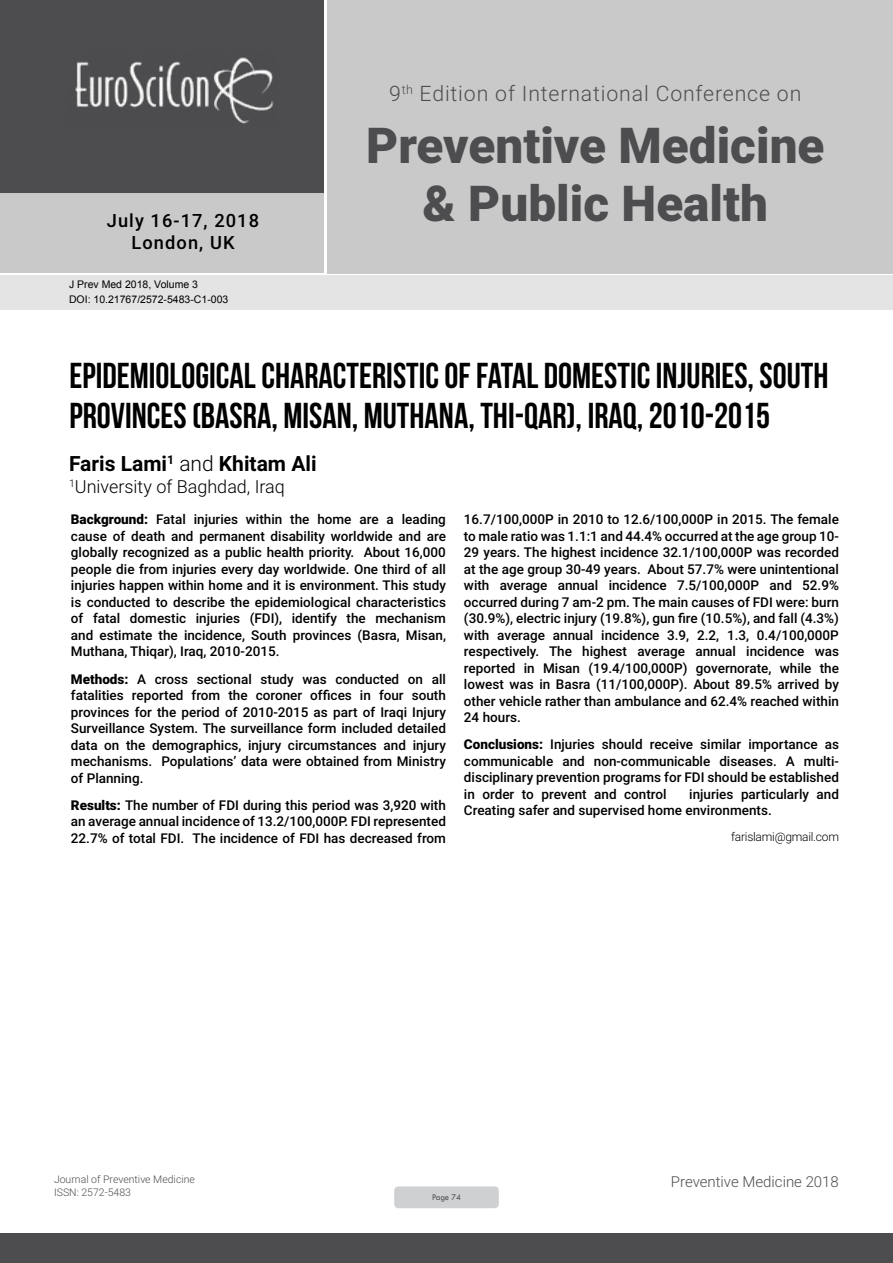
<style>
.page{position:relative;width:893px;height:1263px;background:#fff}
.page>*{position:absolute;margin:0;border:0;box-sizing:border-box;transform-origin:0 0}
.t1{font:900 49.5px/57px "Roboto";color:#4d4d4f;text-align:center}
.t2{font:36px/39.6px "Bebas Neue";color:#000}
.t3{font:300 21.3px "Roboto";letter-spacing:.04em;color:#4d4d4f}
.t4{font:700 21px "Roboto";color:#000}
.t5{font:500 18.3px/21.9px "Roboto";letter-spacing:.06em;color:#000;text-align:center}
.t6{font:300 18px "Roboto";color:#000}
.t7{font:300 15px "Roboto";color:#4d4d4f}
.t8{font:500 13.5px/16.5px "Roboto";color:#000;text-align:justify}
.t9{font:300 12px "Roboto";letter-spacing:-.02em;color:#000}
.t10{font:10.5px/14.4px "Arial";color:#000}
.t11{font:300 10.5px "Roboto";color:#4d4d4f}
.t12{font:9px "Tw Cen";letter-spacing:-.02em;color:#4d4d4f;scale:.95 1}
.s1{font-weight:300}
.s2{font-weight:900}
</style>
<div class="page">
<div style="left:0;top:0;width:323px;height:193px;background:#4d4d4f"></div>
<div style="left:1px;top:193px;width:323px;height:80px;background:#c9c9ca"></div>
<div style="left:327px;top:0;width:566px;height:273px;background:#c9c9ca"></div>
<img style="left:75px;top:57px;width:199px;height:67px">
<div style="left:0;top:1233px;width:893px;height:30px;background:#4d4d4f"></div>
<div style="left:1px;top:275px;width:892px;height:35px;background:#e4e4e4"></div>
<div style="left:394px;top:1186px;width:105px;height:22px;background:#cfd0d2;border-radius:4px"></div>
<h3 class="t5" style="left:107px;top:209px;width:154px">July 16-17, 2018<br>London, UK</h3>
<p class="t10" style="left:69px;top:278px;width:161px">J Prev Med 2018, Volume 3<br>DOI: 10.21767/2572-5483-C1-003</p>
<h3 class="t3" style="left:389px;top:78px;width:414px">9<sup>th</sup> Edition of International Conference on</h3>
<h1 class="t1" style="left:366px;top:116px;width:460px">Preventive Medicine &amp; Public Health</h1>
<h2 class="t2" style="left:69px;top:356px;width:760px">EPIDEMIOLOGICAL CHARACTERISTIC OF FATAL DOMESTIC INJURIES, SOUTH<br>PROVINCES (BASRA, MISAN, MUTHANA, THI-QAR), IRAQ, 2010-2015</h2>
<h3 class="t4" style="left:69px;top:449px;width:249px">Faris Lami<sup>1</sup> <span class="s1">and</span> Khitam Ali</h3>
<h3 class="t6" style="left:69px;top:474px;width:217px"><sup>1</sup>University of Baghdad, Iraq</h3>
<p class="t8" style="left:71px;top:511px;width:376px"><span class="s2">Background:</span> Fatal injuries within the home are a leading cause of death and permanent disability worldwide and are globally recognized as a public health priority. About 16,000 people die from injuries every day worldwide. One third of all injuries happen within home and it is environment. This study is conducted to describe the epidemiological characteristics of fatal domestic injuries (FDI), identify the mechanism and estimate the incidence, South provinces (Basra, Misan, Muthana, Thiqar), Iraq, 2010-2015.</p>
<p class="t8" style="left:71px;top:670px;width:376px"><span class="s2">Methods:</span> A cross sectional study was conducted on all fatalities reported from the coroner offices in four south provinces for the period of 2010-2015 as part of Iraqi Injury Surveillance System. The surveillance form included detailed data on the demographics, injury circumstances and injury mechanisms. Populations’ data were obtained from Ministry of Planning.</p>
<p class="t8" style="left:71px;top:796px;width:376px"><span class="s2">Results:</span> The number of FDI during this period was 3,920 with an average annual incidence of 13.2/100,000P. FDI represented 22.7% of total FDI. The incidence of FDI has decreased from</p>
<p class="t8" style="left:464px;top:511px;width:376px">16.7/100,000P in 2010 to 12.6/100,000P in 2015. The female to male ratio was 1.1:1 and 44.4% occurred at the age group 10- 29 years. The highest incidence 32.1/100,000P was recorded at the age group 30-49 years. About 57.7% were unintentional with average annual incidence 7.5/100,000P and 52.9% occurred during 7 am-2 pm. The main causes of FDI were: burn (30.9%), electric injury (19.8%), gun fire (10.5%), and fall (4.3%) with average annual incidence 3.9, 2.2, 1.3, 0.4/100,000P respectively. The highest average annual incidence was reported in Misan (19.4/100,000P) governorate, while the lowest was in Basra (11/100,000P). About 89.5% arrived by other vehicle rather than ambulance and 62.4% reached within 24 hours.</p>
<p class="t8" style="left:464px;top:736px;width:376px"><span class="s2">Conclusions:</span> Injuries should receive similar importance as communicable and non-communicable diseases. A multi&shy;disciplinary prevention programs for FDI should be established in order to prevent and control</p>
<p class="t8" style="left:464px;top:785px;width:376px;text-indent:225px">injuries particularly and<br>Creating safer and supervised home environments.</p>
<p class="t9" style="left:731px;top:828px;width:109px">farislami@gmail.com</p>
<p class="t11" style="left:54px;top:1172px;width:142px">Journal of Preventive Medicine</p>
<p class="t7" style="left:671px;top:1171px;width:169px">Preventive Medicine 2018</p>
<p class="t11" style="left:54px;top:1185px;width:78px">ISSN: 2572-5483</p>
<p class="t12" style="left:432px;top:1192px;width:32px">Page 74</p>
</div>
